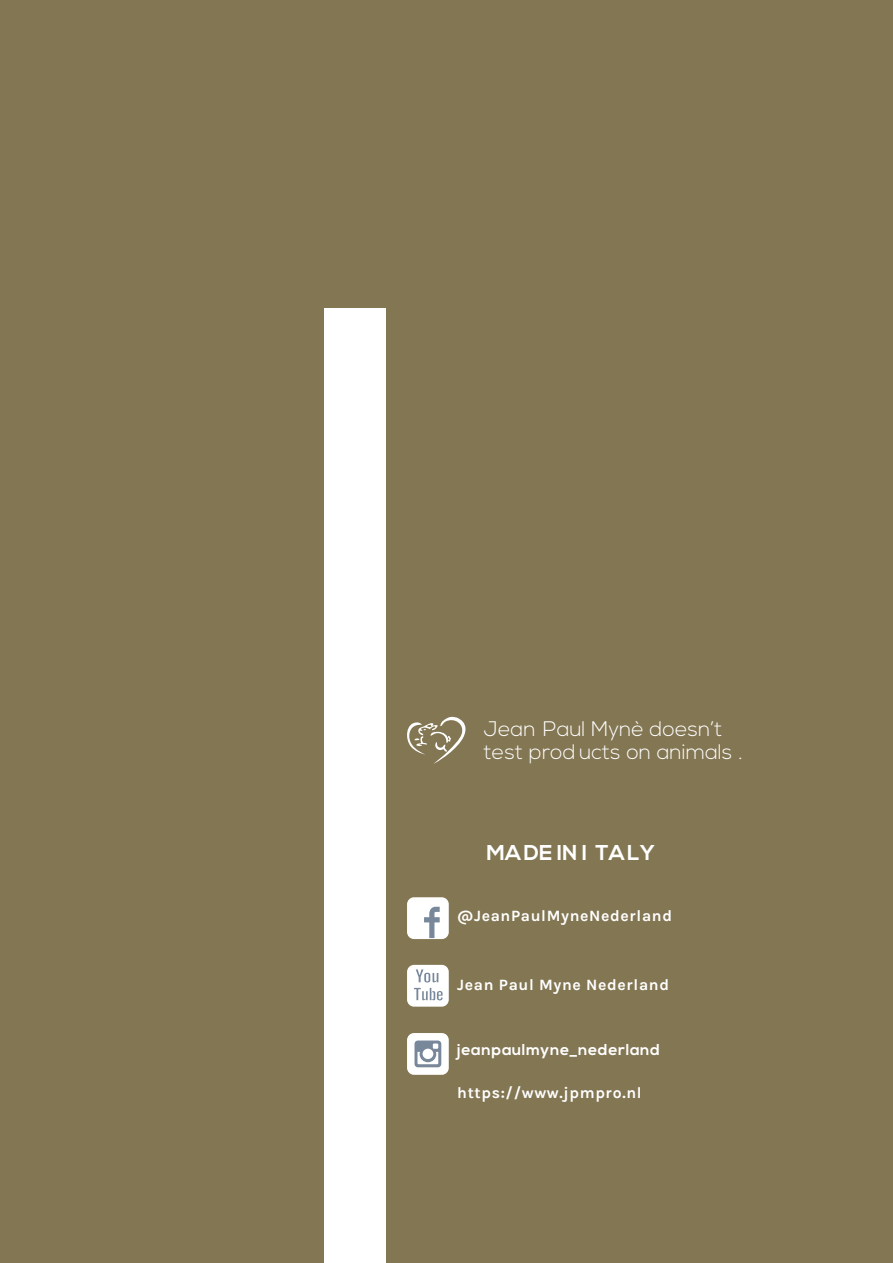
<style>
.page{position:relative;width:893px;height:1263px;background:#837653}
.page>*{position:absolute;margin:0;border:0;box-sizing:border-box;transform-origin:0 0}
.t1{font:700 21.45px "Nexa";color:#fff}
.t2{font:300 21px/22.5px "Nexa";color:#fff}
.t3{font:700 15.75px "Karla";letter-spacing:.04em;color:#fff}
.t4{font:700 15.75px "Nexa";letter-spacing:.04em;color:#fff}
</style>
<div class="page">
<div style="left:324px;top:308px;width:62px;height:955px;background:#fff"></div>
<svg style="left:407px;top:716px;width:59px;height:48px"></svg>
<div style="left:407px;top:897px;width:42px;height:42px;background:#fff;border-radius:7px"></div>
<svg style="left:424px;top:907px;width:16px;height:31px"></svg>
<div style="left:407px;top:965px;width:42px;height:42px;background:#fff;border-radius:7px"></div>
<svg style="left:416px;top:969px;width:22px;height:13px"></svg>
<svg style="left:414px;top:988px;width:29px;height:12px"></svg>
<div style="left:407px;top:1033px;width:42px;height:42px;background:#fff;border-radius:7px"></div>
<svg style="left:414px;top:1040px;width:27px;height:27px"></svg>
<h2 class="t2" style="left:484px;top:719px;width:261px">Jean Paul Mynè doesn’t test prod ucts on animals .</h2>
<h1 class="t1" style="left:486px;top:840px;width:170px">MADE IN I TALY</h1>
<p class="t3" style="left:457px;top:907px;width:216px">@JeanPaulMyneNederland</p>
<p class="t3" style="left:457px;top:975px;width:213px">Jean Paul Myne Nederland</p>
<p class="t4" style="left:457px;top:1041px;width:204px">jeanpaulmyne_nederland</p>
<p class="t3" style="left:457px;top:1084px;width:186px">https://www.jpmpro.nl</p>
</div>
